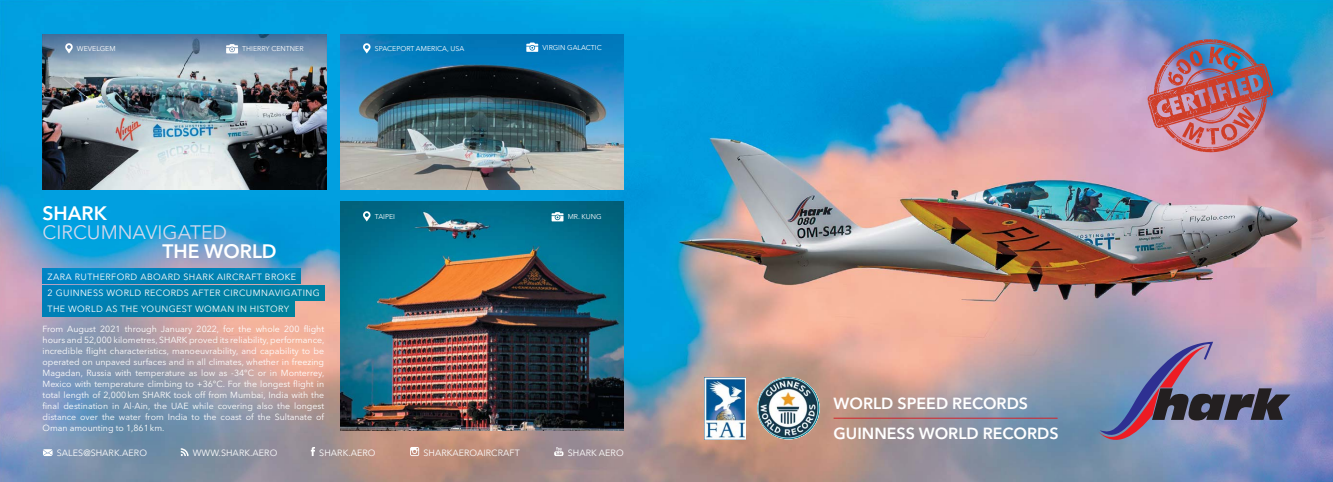
<style>
.page{position:relative;width:1333px;height:482px;background:#fff}
.page>*{position:absolute;margin:0;border:0;box-sizing:border-box;transform-origin:0 0}
.t1{font:19.3px "Avenir Next LT Pro";color:#d4d8ec}
.t2{font:600 19.3px "Avenir Next LT Pro";color:#fff}
.t3{font:600 16px/30px "Avenir Next LT Pro";color:#fff}
.t4{font:9px/16px "Avenir Next LT Pro";letter-spacing:.045em;color:#fff}
.t5{font:9px "Avenir Next LT Pro";letter-spacing:.005em;color:#fff}
.t6{font:8.8px/11px "Avenir Next LT Pro";color:#fff;text-align:justify}
.t7{font:7px "Avenir Next LT Pro";color:#fff}
</style>
<div class="page">
<img style="left:0;top:0;width:1263px;height:67px">
<img style="left:1263px;top:0;width:69px;height:482px">
<img style="left:0;top:67px;width:68px;height:415px">
<img style="left:315px;top:67px;width:949px;height:415px">
<img style="left:68px;top:190px;width:247px;height:292px">
<img style="left:43px;top:269px;width:257px;height:15px">
<img style="left:43px;top:285px;width:282px;height:15px">
<img style="left:43px;top:302px;width:251px;height:14px">
<svg style="left:1098px;top:342px;width:192px;height:107px;background:#8480a0"></svg>
<img style="left:340px;top:34px;width:284px;height:156px">
<img style="left:340px;top:201px;width:284px;height:230px">
<img style="left:757px;top:377px;width:62px;height:62px;border-radius:50%">
<img style="left:704px;top:377px;width:41px;height:62px">
<hr style="left:833px;top:418px;width:224px;height:1px;background:#d2232a">
<svg style="left:363px;top:43px;width:8px;height:10px"></svg>
<svg style="left:526px;top:43px;width:12px;height:9px"></svg>
<svg style="left:363px;top:211px;width:8px;height:10px"></svg>
<svg style="left:551px;top:212px;width:12px;height:9px"></svg>
<img style="left:1147px;top:39px;width:126px;height:113px">
<img style="left:43px;top:34px;width:283px;height:156px">
<svg style="left:65px;top:43px;width:8px;height:10px"></svg>
<svg style="left:226px;top:44px;width:12px;height:9px"></svg>
<svg style="left:43px;top:449px;width:10px;height:7px"></svg>
<svg style="left:181px;top:448px;width:7px;height:8px"></svg>
<svg style="left:410px;top:447px;width:9px;height:9px"></svg>
<svg style="left:311px;top:447px;width:4px;height:9px"></svg>
<svg style="left:554px;top:447px;width:9px;height:9px"></svg>
<p class="t7" style="left:77px;top:46px;width:40px">WEVELGEM</p>
<p class="t7" style="left:242px;top:46px;width:63px">THIERRY CENTNER</p>
<p class="t7" style="left:375px;top:46px;width:91px">SPACEPORT AMERICA, USA</p>
<p class="t7" style="left:542px;top:44px;width:61px">VIRGIN GALACTIC</p>
<h1 class="t2" style="left:43px;top:206px;width:66px">SHARK</h1>
<h1 class="t1" style="left:43px;top:224px;width:186px">CIRCUMNAVIGATED</h1>
<h1 class="t2" style="left:163px;top:243px;width:115px">THE WORLD</h1>
<p class="t4" style="left:47px;top:270px;width:274px">ZARA RUTHERFORD ABOARD SHARK AIRCRAFT BROKE<br>2 GUINNESS WORLD RECORDS AFTER CIRCUMNAVIGATING<br>THE WORLD AS THE YOUNGEST WOMAN IN HISTORY</p>
<p class="t6" style="left:43px;top:324px;width:283px">From August 2021 through January 2022, for the whole 200 flight hours and 52,000 kilometres, SHARK proved its reliability, performance, incredible flight characteristics, manoeuvrability, and capability to be operated on unpaved surfaces and in all climates, whether in freezing Magadan, Russia with temperature as low as -34°C or in Monterrey, Mexico with temperature climbing to +36°C. For the longest flight in total length of 2,000 km SHARK took off from Mumbai, India with the final destination in Al-Ain, the UAE while covering also the longest distance over the water from India to the coast of the Sultanate of Oman amounting to 1,861 km.</p>
<p class="t7" style="left:375px;top:214px;width:22px">TAIPEI</p>
<p class="t7" style="left:567px;top:214px;width:35px">MR. KUNG</p>
<p class="t5" style="left:57px;top:449px;width:92px">SALES@SHARK.AERO</p>
<p class="t5" style="left:193px;top:449px;width:86px">WWW.SHARK.AERO</p>
<p class="t5" style="left:319px;top:449px;width:58px">SHARK.AERO</p>
<p class="t5" style="left:423px;top:449px;width:98px">SHARKAEROAIRCRAFT</p>
<p class="t5" style="left:567px;top:449px;width:57px">SHARK AERO</p>
<h2 class="t3" style="left:833px;top:390px;width:226px">WORLD SPEED RECORDS<br>GUINNESS WORLD RECORDS</h2>
</div>
